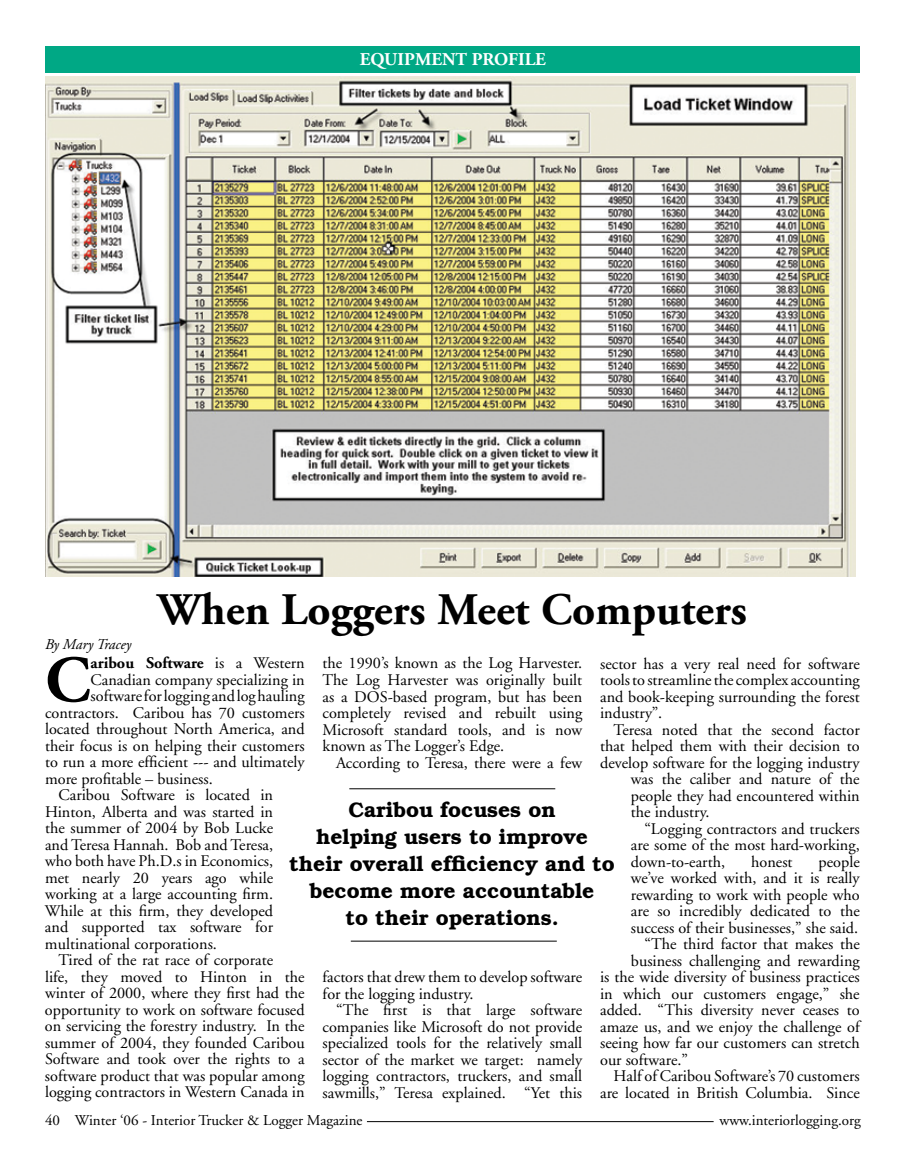
<style>
.page{position:relative;width:905px;height:1161px;background:#fff}
.page>*{position:absolute;margin:0;border:0;box-sizing:border-box;transform-origin:0 0}
.t1{font:700 66px "Adobe Garamond";color:#000}
.t2{font:700 45px "Adobe Garamond";color:#000}
.t3{font:600 21px/27px "Bookman";color:#000;text-align:center}
.t4{font:700 18px "Adobe Garamond";color:#fff}
.t5{font:16.2px/16.5px "Adobe Garamond";color:#000;text-align:justify}
.t6{font:700 16.2px "Adobe Garamond";color:#000}
.t7{font:15px "Adobe Garamond";color:#000}
.t8{font:italic 15px "Adobe Garamond";color:#000}
.s1{font-weight:400}
</style>
<div class="page">
<hr style="left:367px;top:1121px;width:346px;height:1px;background:#000">
<div style="left:46px;top:46px;width:813px;height:27px;background:#00a885"></div>
<img style="left:45px;top:76px;width:810px;height:500px">
<hr style="left:349px;top:789px;width:206px;height:1px;background:#000">
<hr style="left:351px;top:941px;width:205px;height:1px;background:#000">
<p class="t4" style="left:360px;top:49px;width:188px">EQUIPMENT PROFILE</p>
<p class="t8" style="left:45px;top:636px;width:88px">By Mary Tracey</p>
<h2 class="t2" style="left:158px;top:585px;width:590px">When Loggers Meet Computers</h2>
<h1 class="t1" style="left:45px;top:644px;width:47px">C</h1>
<p class="t6" style="left:90px;top:654px;width:216px">aribou Software <span class="s1">is a Western</span></p>
<p class="t5" style="left:322px;top:656px;width:261px">the 1990’s known as the Log Harvester.<br>The Log Harvester was originally built as a DOS-based program, but has been completely revised and rebuilt using Microsoft standard tools, and is now known as The Logger’s Edge.</p>
<p class="t5" style="left:336px;top:755px;width:247px">According to Teresa, there were a few</p>
<p class="t5" style="left:600px;top:656px;width:261px">sector has a very real need for software toolsto streamlinethe complex accounting and book-keeping surrounding the forest industry”.</p>
<p class="t5" style="left:613px;top:722px;width:247px">Teresa noted that the second factor</p>
<p class="t5" style="left:600px;top:738px;width:261px">that helped them with their decision to</p>
<p class="t5" style="left:600px;top:755px;width:261px">develop software for the logging industry</p>
<p class="t5" style="left:631px;top:771px;width:230px">was the caliber and nature of the</p>
<p class="t5" style="left:631px;top:788px;width:230px">people they had encountered within</p>
<p class="t5" style="left:631px;top:804px;width:80px">the industry.</p>
<p class="t5" style="left:644px;top:821px;width:217px">“Logging contractors and truckers</p>
<p class="t5" style="left:631px;top:837px;width:230px">are some of the most hard-working,</p>
<p class="t5" style="left:631px;top:854px;width:96px">down-to-earth,</p>
<p class="t5" style="left:751px;top:854px;width:43px">honest</p>
<p class="t5" style="left:818px;top:854px;width:43px">people</p>
<p class="t5" style="left:631px;top:870px;width:230px">we’ve worked with, and it is really</p>
<p class="t5" style="left:631px;top:887px;width:230px">rewarding to work with people who</p>
<p class="t5" style="left:631px;top:903px;width:230px">are so incredibly dedicated to the</p>
<p class="t5" style="left:631px;top:920px;width:229px">success of their businesses,” she said.</p>
<p class="t5" style="left:644px;top:936px;width:217px">“The third factor that makes the</p>
<p class="t5" style="left:631px;top:953px;width:230px">business challenging and rewarding</p>
<p class="t5" style="left:600px;top:969px;width:261px">is the wide diversity of business practices</p>
<p class="t5" style="left:600px;top:986px;width:261px">in which our customers engage,” she</p>
<p class="t5" style="left:600px;top:1002px;width:261px">added. “This diversity never ceases to</p>
<p class="t5" style="left:600px;top:1019px;width:261px">amaze us, and we enjoy the challenge of</p>
<p class="t5" style="left:600px;top:1035px;width:261px">seeing how far our customers can stretch</p>
<p class="t5" style="left:600px;top:1052px;width:89px">our software.”</p>
<p class="t5" style="left:613px;top:1068px;width:247px">Half of Caribou Software’s 70 customers</p>
<p class="t5" style="left:600px;top:1085px;width:261px">are located in British Columbia. Since</p>
<p class="t5" style="left:91px;top:672px;width:216px">Canadian company specializing in</p>
<p class="t5" style="left:91px;top:688px;width:216px">softwareforloggingandloghauling</p>
<p class="t5" style="left:45px;top:705px;width:261px">contractors. Caribou has 70 customers</p>
<p class="t5" style="left:45px;top:721px;width:261px">located throughout North America, and</p>
<p class="t5" style="left:45px;top:738px;width:261px">their focus is on helping their customers</p>
<p class="t5" style="left:45px;top:754px;width:261px">to run a more efficient --- and ultimately</p>
<p class="t5" style="left:45px;top:771px;width:169px">more profitable – business.</p>
<p class="t5" style="left:59px;top:787px;width:216px">Caribou Software is located in</p>
<p class="t5" style="left:45px;top:804px;width:229px">Hinton, Alberta and was started in</p>
<p class="t5" style="left:45px;top:820px;width:229px">the summer of 2004 by Bob Lucke</p>
<p class="t5" style="left:45px;top:837px;width:229px">and Teresa Hannah. Bob and Teresa,</p>
<p class="t5" style="left:45px;top:853px;width:229px">who both have Ph.D.s in Economics,</p>
<p class="t5" style="left:45px;top:870px;width:229px">met nearly 20 years ago while</p>
<p class="t5" style="left:45px;top:886px;width:229px">working at a large accounting firm.</p>
<p class="t5" style="left:45px;top:903px;width:229px">While at this firm, they developed</p>
<p class="t5" style="left:45px;top:919px;width:229px">and supported tax software for</p>
<p class="t5" style="left:45px;top:936px;width:173px">multinational corporations.</p>
<p class="t5" style="left:58px;top:952px;width:216px">Tired of the rat race of corporate</p>
<p class="t5" style="left:45px;top:969px;width:261px">life, they moved to Hinton in the</p>
<p class="t5" style="left:45px;top:985px;width:261px">winter of 2000, where they first had the</p>
<p class="t5" style="left:45px;top:1002px;width:261px">opportunity to work on software focused</p>
<p class="t5" style="left:45px;top:1018px;width:261px">on servicing the forestry industry. In the</p>
<p class="t5" style="left:45px;top:1035px;width:261px">summer of 2004, they founded Caribou</p>
<p class="t5" style="left:45px;top:1052px;width:261px">Software and took over the rights to a</p>
<p class="t5" style="left:45px;top:1068px;width:261px">software product that was popular among</p>
<p class="t5" style="left:45px;top:1085px;width:261px">logging contractors in Western Canada in</p>
<p class="t3" style="left:289px;top:797px;width:327px">Caribou focuses on<br>helping users to improve their overall efficiency and to become more accountable<br>to their operations.</p>
<p class="t5" style="left:322px;top:969px;width:261px">factors that drew them to develop software for the logging industry.</p>
<p class="t5" style="left:322px;top:1002px;width:261px;text-indent:14px">“The first is that large software companies like Microsoft do not provide specialized tools for the relatively small sector of the market we target: namely logging contractors, truckers, and small sawmills,” Teresa explained. “Yet this</p>
<p class="t7" style="left:45px;top:1113px;width:319px">40 Winter ‘06 - Interior Trucker &amp; Logger Magazine</p>
<p class="t7" style="left:719px;top:1113px;width:143px">www.interiorlogging.org</p>
</div>
